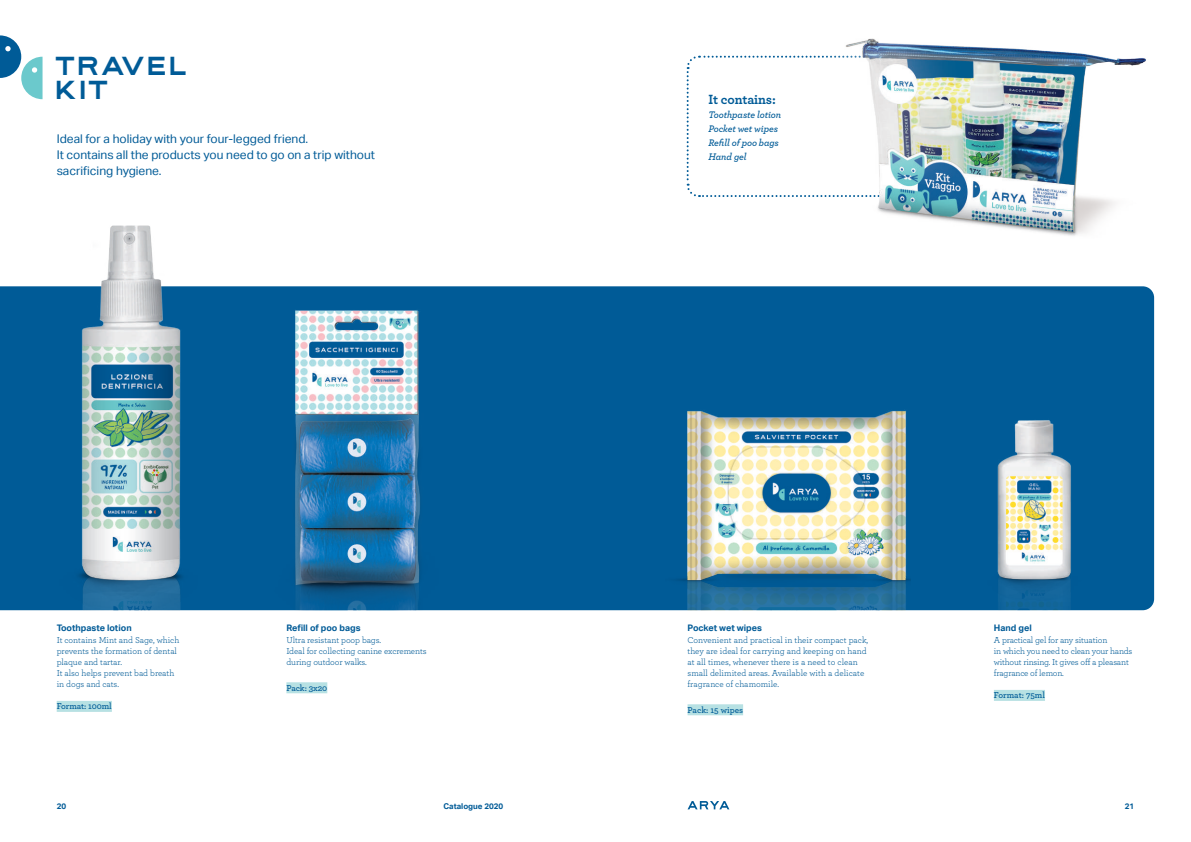
<style>
.page{position:relative;width:1191px;height:842px;background:#fff}
.page>*{position:absolute;margin:0;border:0;box-sizing:border-box;transform-origin:0 0}
.t1{font:24.3px/24.3px "Arya Type";color:#005b97}
.t2{font:700 14px "Archer Pro";letter-spacing:-.01em;color:#005b97}
.t3{font:12px/16px "Aktiv Grotesk";color:#005b97}
.t4{font:italic 600 10px/14px "Archer Pro";letter-spacing:-.01em;color:#005b97}
.t5{font:9px/11px "Archer";letter-spacing:-.01em;color:#005b97}
.t6{font:700 9px "Aktiv Grotesk";color:#005b97}
.t7{font:600 9px "Archer";letter-spacing:-.01em;color:#005b97}
.t8{font:700 8px "Aktiv Grotesk";color:#005b97}
</style>
<div class="page">
<svg style="left:687px;top:801px;width:42px;height:8px"></svg>
<div style="left:0;top:286px;width:1154px;height:324px;background:#005b97"></div>
<svg style="left:0;top:35px;width:43px;height:64px"></svg>
<img style="left:4px;top:225px;width:193px;height:385px">
<div style="left:994px;top:690px;width:51px;height:11px;background:#b7e1e3"></div>
<img style="left:963px;top:406px;width:137px;height:204px">
<img style="left:271px;top:286px;width:185px;height:324px">
<svg style="left:686px;top:55px;width:139px;height:142px"></svg>
<img style="left:825px;top:38px;width:321px;height:198px">
<div style="left:286px;top:682px;width:41px;height:11px;background:#b7e1e3"></div>
<div style="left:687px;top:704px;width:56px;height:11px;background:#b7e1e3"></div>
<img style="left:665px;top:382px;width:246px;height:228px">
<div style="left:57px;top:701px;width:55px;height:11px;background:#b7e1e3"></div>
<h1 class="t1" style="left:54px;top:52px;width:134px">TRAVEL<br>KIT</h1>
<h3 class="t3" style="left:57px;top:130px;width:320px">Ideal for a holiday with your four-legged friend.<br>It contains all the products you need to go on a trip without sacrificing hygiene.</h3>
<p class="t6" style="left:57px;top:623px;width:76px">Toothpaste lotion</p>
<p class="t5" style="left:57px;top:634px;width:124px">It contains Mint and Sage, which prevents the formation of dental plaque and tartar.<br>It also helps prevent bad breath in dogs and cats.</p>
<p class="t7" style="left:57px;top:700px;width:57px">Format: 100ml</p>
<p class="t6" style="left:286px;top:623px;width:76px">Refill of poo bags</p>
<p class="t5" style="left:286px;top:634px;width:142px">Ultra resistant poop bags.<br>Ideal for collecting canine excrements during outdoor walks.</p>
<p class="t7" style="left:286px;top:681px;width:42px">Pack: 3x20</p>
<h2 class="t2" style="left:708px;top:89px;width:69px">It contains:</h2>
<p class="t4" style="left:708px;top:107px;width:74px">Toothpaste lotion<br>Pocket wet wipes<br>Refill of poo bags<br>Hand gel</p>
<p class="t6" style="left:687px;top:623px;width:76px">Pocket wet wipes</p>
<p class="t5" style="left:687px;top:634px;width:182px">Convenient and practical in their compact pack, they are ideal for carrying and keeping on hand at all times, whenever there is a need to clean small delimited areas. Available with a delicate fragrance of chamomile.</p>
<p class="t7" style="left:687px;top:703px;width:57px">Pack: 15 wipes</p>
<p class="t6" style="left:994px;top:623px;width:39px">Hand gel</p>
<p class="t5" style="left:994px;top:634px;width:140px">A practical gel for any situation<br>in which you need to clean your hands without rinsing. It gives off a pleasant fragrance of lemon.</p>
<p class="t7" style="left:994px;top:689px;width:53px">Format: 75ml</p>
<p class="t8" style="left:57px;top:802px;width:11px">20</p>
<p class="t8" style="left:443px;top:802px;width:61px">Catalogue 2020</p>
<p class="t8" style="left:1124px;top:802px;width:11px">21</p>
</div>
